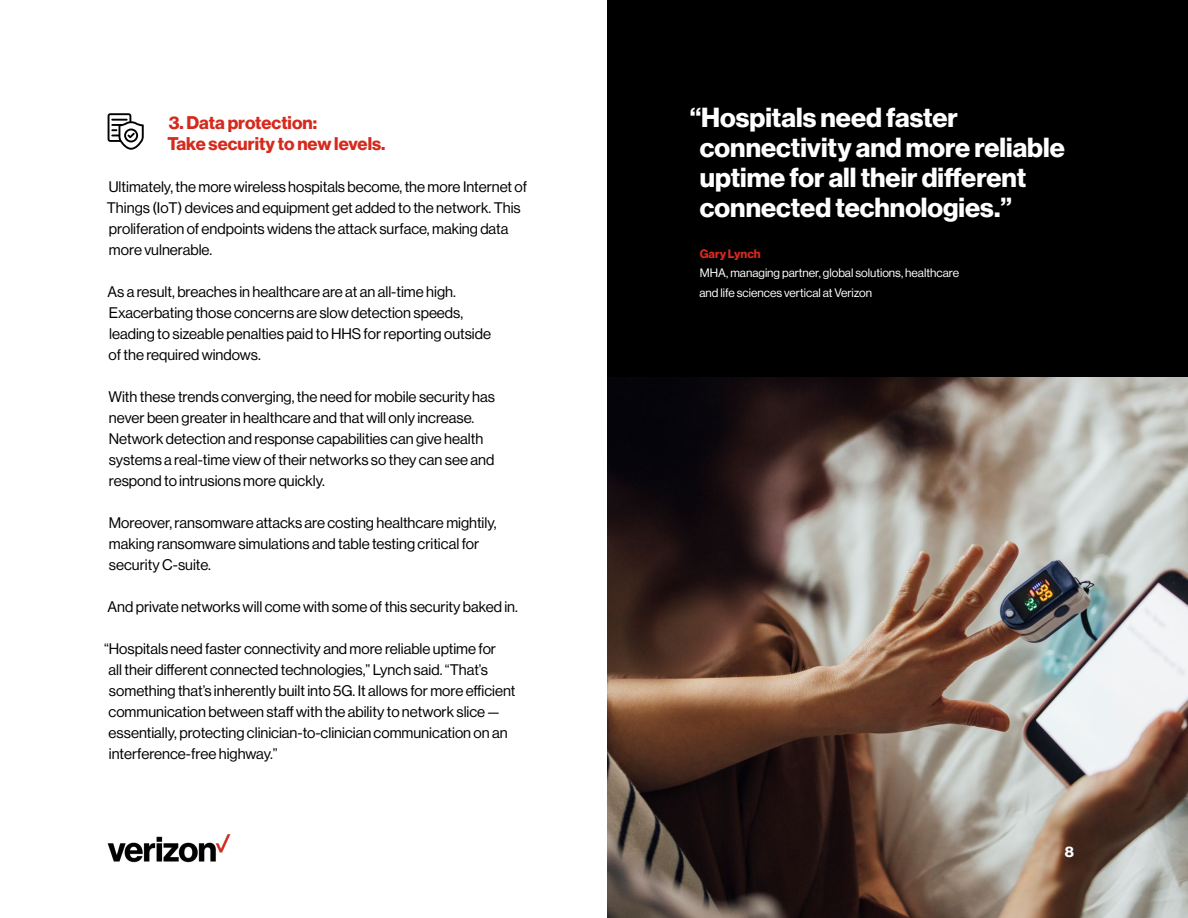
<style>
.page{position:relative;width:1188px;height:918px;background:#fff}
.page>*{position:absolute;margin:0;border:0;box-sizing:border-box;transform-origin:0 0}
.t1{font:700 27px/30px "Neue Haas Display";color:#fff}
.t2{font:700 18px/21px "Neue Haas Display";color:#d52a1e}
.t3{font:15px/21px "Neue Haas Display";color:#000}
.t4{font:700 15px "Neue Haas Display";color:#fff}
.t5{font:12px/19.5px "Neue Haas Display";color:#fff}
.t6{font:700 12px "Neue Haas Display";color:#d52a1e}
</style>
<div class="page">
<img style="left:608px;top:376px;width:580px;height:542px">
<div style="left:608px;top:0;width:580px;height:376px;background:#000"></div>
<svg style="left:108px;top:113px;width:36px;height:37px"></svg>
<img style="left:107px;top:834px;width:124px;height:29px">
<p class="t2" style="left:167px;top:112px;width:220px">3. Data protection:<br>Take security to new levels.</p>
<p class="t3" style="left:107px;top:176px;width:422px">Ultimately, the more wireless hospitals become, the more Internet of Things (IoT) devices and equipment get added to the network. This proliferation of endpoints widens the attack surface, making data more vulnerable.</p>
<p class="t3" style="left:107px;top:281px;width:385px">As a result, breaches in healthcare are at an all-time high.<br>Exacerbating those concerns are slow detection speeds, leading to sizeable penalties paid to HHS for reporting outside of the required windows.</p>
<p class="t3" style="left:108px;top:386px;width:388px">With these trends converging, the need for mobile security has never been greater in healthcare and that will only increase.<br>Network detection and response capabilities can give health systems a real-time view of their networks so they can see and respond to intrusions more quickly.</p>
<p class="t3" style="left:109px;top:512px;width:389px">Moreover, ransomware attacks are costing healthcare mightily, making ransomware simulations and table testing critical for security C-suite.</p>
<p class="t3" style="left:107px;top:596px;width:412px">And private networks will come with some of this security baked in.</p>
<p class="t3" style="left:109px;top:638px;width:408px;text-indent:-5px">“Hospitals need faster connectivity and more reliable uptime for<br>all their different connected technologies,” Lynch said. “That’s something that’s inherently built into 5G. It allows for more efficient communication between staff with the ability to network slice — essentially, protecting clinician-to-clinician communication on an interference-free highway.”</p>
<h1 class="t1" style="left:700px;top:103px;width:366px;text-indent:-10px">“Hospitals need faster connectivity and more reliable uptime for all their different connected technologies.”</h1>
<p class="t6" style="left:700px;top:246px;width:62px">Gary Lynch</p>
<p class="t5" style="left:699px;top:263px;width:261px">MHA, managing partner, global solutions, healthcare and life sciences vertical at Verizon</p>
<p class="t4" style="left:1065px;top:843px;width:11px">8</p>
</div>
